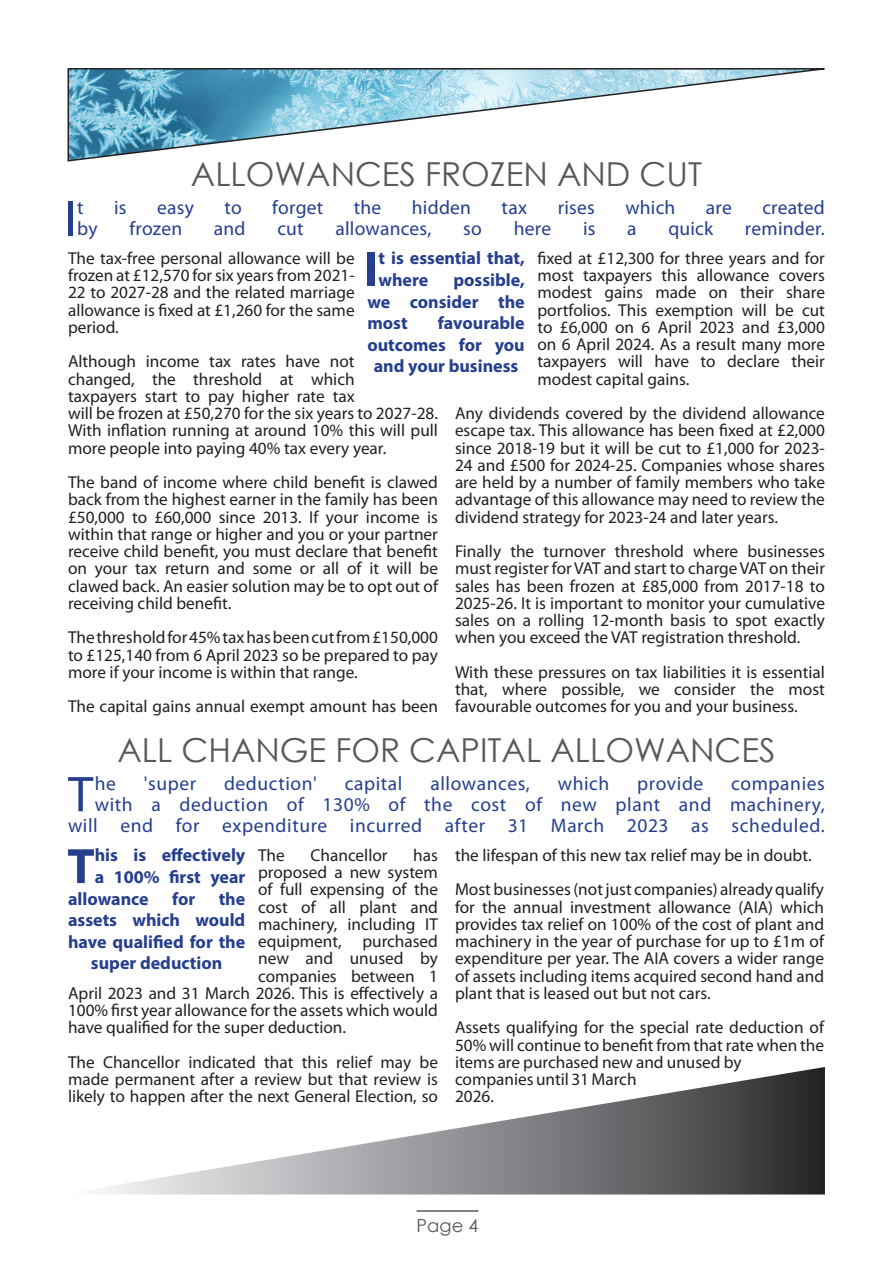
<style>
.page{position:relative;width:893px;height:1263px;background:#fff}
.page>*{position:absolute;margin:0;border:0;box-sizing:border-box;transform-origin:0 0}
.t1{font:50.7px "Myriad Pro";color:#253f8e}
.t2{font:700 50.1px "Myriad Pro";color:#253f8e}
.t3{font:33px "Century Gothic";color:#57585a}
.t4{font:19.5px/21px "Myriad Pro";letter-spacing:.03em;color:#253f8e;text-align:right}
.t5{font:19.5px "Myriad Pro";letter-spacing:.01em;color:#253f8e}
.t6{font:700 18px/21.6px "Myriad Pro";color:#253f8e}
.t7{font:18px "Century Gothic";color:#57585a}
.t8{font:17.25px/17.2px "Myriad Pro";color:#231f20;text-align:justify}
</style>
<div class="page">
<hr style="left:417px;top:1210px;width:61px;height:2px;background:#57585a">
<svg style="left:67px;top:68px;width:758px;height:94px"></svg>
<svg style="left:100px;top:1067px;width:725px;height:128px"></svg>
<p class="t3" style="left:191px;top:151px;width:513px">ALLOWANCES FROZEN AND CUT</p>
<p class="t1" style="left:64px;top:187px;width:14px">I</p>
<p class="t4" style="left:77px;top:197px;width:8px">t</p>
<p class="t4" style="left:114px;top:197px;width:14px">is</p>
<p class="t4" style="left:157px;top:197px;width:38px">easy</p>
<p class="t4" style="left:225px;top:197px;width:19px">to</p>
<p class="t4" style="left:272px;top:197px;width:53px">forget</p>
<p class="t4" style="left:354px;top:197px;width:29px">the</p>
<p class="t4" style="left:412px;top:197px;width:61px">hidden</p>
<p class="t4" style="left:502px;top:197px;width:27px">tax</p>
<p class="t4" style="left:558px;top:197px;width:39px">rises</p>
<p class="t4" style="left:625px;top:197px;width:52px">which</p>
<p class="t4" style="left:706px;top:197px;width:27px">are</p>
<p class="t5" style="left:762px;top:196px;width:64px">created</p>
<p class="t4" style="left:77px;top:218px;width:22px">by</p>
<p class="t4" style="left:129px;top:218px;width:54px">frozen</p>
<p class="t4" style="left:214px;top:218px;width:33px">and</p>
<p class="t4" style="left:277px;top:218px;width:28px">cut</p>
<p class="t5" style="left:335px;top:217px;width:98px">allowances,</p>
<p class="t4" style="left:463px;top:218px;width:20px">so</p>
<p class="t4" style="left:514px;top:218px;width:39px">here</p>
<p class="t4" style="left:583px;top:218px;width:14px">is</p>
<p class="t4" style="left:627px;top:218px;width:11px">a</p>
<p class="t4" style="left:668px;top:218px;width:46px">quick</p>
<p class="t4" style="left:745px;top:218px;width:81px">reminder.</p>
<p class="t2" style="left:364px;top:236px;width:16px">I</p>
<p class="t6" style="left:378px;top:247px;width:148px">t is essential that, where</p>
<p class="t8" style="left:68px;top:249px;width:288px">The tax-free personal allowance will be frozen at £12,570 for six years from 2021- 22 to 2027-28 and the related marriage allowance is fixed at £1,260 for the same period.</p>
<p class="t8" style="left:68px;top:353px;width:371px;text-align:left">Although income tax rates have not<br>changed, the threshold at which<br>taxpayers start to pay higher rate tax<br>will be frozen at £50,270 for the six years to 2027-28.<br>With inflation running at around 10% this will pull more people into paying 40% tax every year.</p>
<p class="t8" style="left:68px;top:473px;width:371px">The band of income where child benefit is clawed back from the highest earner in the family has been £50,000 to £60,000 since 2013. If your income is within that range or higher and you or your partner receive child benefit, you must declare that benefit on your tax return and some or all of it will be clawed back. An easier solution may be to opt out of receiving child benefit.</p>
<p class="t8" style="left:68px;top:629px;width:371px">The threshold for 45% tax has been cut from £150,000 to £125,140 from 6 April 2023 so be prepared to pay more if your income is within that range.</p>
<p class="t8" style="left:68px;top:698px;width:371px">The capital gains annual exempt amount has been</p>
<p class="t8" style="left:537px;top:249px;width:289px">fixed at £12,300 for three years and for most taxpayers this allowance covers modest gains made on their share portfolios. This exemption will be cut to £6,000 on 6 April 2023 and £3,000 on 6 April 2024. As a result many more taxpayers will have to declare their modest capital gains.</p>
<p class="t8" style="left:455px;top:404px;width:371px">Any dividends covered by the dividend allowance escape tax. This allowance has been fixed at £2,000 since 2018-19 but it will be cut to £1,000 for 2023- 24 and £500 for 2024-25. Companies whose shares are held by a number of family members who take advantage of this allowance may need to review the dividend strategy for 2023-24 and later years.</p>
<p class="t8" style="left:455px;top:542px;width:371px">Finally the turnover threshold where businesses must register for VAT and start to charge VAT on their sales has been frozen at £85,000 from 2017-18 to 2025-26. It is important to monitor your cumulative sales on a rolling 12-month basis to spot exactly when you exceed the VAT registration threshold.</p>
<p class="t8" style="left:455px;top:663px;width:371px">With these pressures on tax liabilities it is essential that, where possible, we consider the most favourable outcomes for you and your business.</p>
<p class="t6" style="left:367px;top:269px;width:159px;text-align:justify;text-indent:86px">possible, we consider the most</p>
<p class="t6" style="left:438px;top:312px;width:88px">favourable</p>
<p class="t6" style="left:367px;top:333px;width:159px">outcomes for you</p>
<p class="t6" style="left:374px;top:355px;width:146px">and your business</p>
<p class="t3" style="left:118px;top:727px;width:659px">ALL CHANGE FOR CAPITAL ALLOWANCES</p>
<p class="t1" style="left:68px;top:763px;width:27px">T</p>
<p class="t4" style="left:95px;top:773px;width:23px">he</p>
<p class="t4" style="left:144px;top:773px;width:54px">'super</p>
<p class="t4" style="left:224px;top:773px;width:94px">deduction'</p>
<p class="t4" style="left:345px;top:773px;width:59px">capital</p>
<p class="t4" style="left:430px;top:773px;width:101px">allowances,</p>
<p class="t4" style="left:558px;top:773px;width:53px">which</p>
<p class="t4" style="left:637px;top:773px;width:68px">provide</p>
<p class="t4" style="left:68px;top:773px;width:758px">companies<br>with a deduction of 130% of the cost of new plant and machinery, will end for expenditure incurred after 31 March 2023 as scheduled.</p>
<p class="t2" style="left:67px;top:833px;width:29px">T</p>
<p class="t6" style="left:95px;top:844px;width:152px">his is effectively</p>
<p class="t8" style="left:455px;top:846px;width:358px">the lifespan of this new tax relief may be in doubt.</p>
<p class="t8" style="left:455px;top:881px;width:371px">Most businesses (not just companies) already qualify for the annual investment allowance (AIA) which provides tax relief on 100% of the cost of plant and machinery in the year of purchase for up to £1m of expenditure per year. The AIA covers a wider range of assets including items acquired second hand and plant that is leased out but not cars.</p>
<p class="t8" style="left:455px;top:1019px;width:371px;text-align:left">Assets qualifying for the special rate deduction of 50% will continue to benefit from that rate when the items are purchased new and unused by companies until 31 March<br>2026.</p>
<p class="t8" style="left:258px;top:846px;width:28px">The</p>
<p class="t8" style="left:311px;top:846px;width:78px">Chancellor</p>
<p class="t8" style="left:413px;top:846px;width:26px">has</p>
<p class="t8" style="left:258px;top:863px;width:181px">proposed a new system</p>
<p class="t8" style="left:258px;top:881px;width:181px">of full expensing of the</p>
<p class="t8" style="left:258px;top:898px;width:181px">cost of all plant and</p>
<p class="t8" style="left:258px;top:915px;width:181px">machinery, including IT</p>
<p class="t8" style="left:258px;top:932px;width:181px">equipment, purchased</p>
<p class="t8" style="left:258px;top:950px;width:181px">new and unused by</p>
<p class="t8" style="left:258px;top:967px;width:181px">companies between 1</p>
<p class="t8" style="left:68px;top:984px;width:371px">April 2023 and 31 March 2026. This is effectively a</p>
<p class="t8" style="left:68px;top:1001px;width:371px">100% first year allowance for the assets which would</p>
<p class="t8" style="left:68px;top:1019px;width:280px">have qualified for the super deduction.</p>
<p class="t8" style="left:68px;top:1053px;width:371px">The Chancellor indicated that this relief may be made permanent after a review but that review is likely to happen after the next General Election, so</p>
<p class="t6" style="left:95px;top:865px;width:152px">a 100% first year</p>
<p class="t6" style="left:68px;top:887px;width:82px">allowance</p>
<p class="t6" style="left:172px;top:887px;width:25px">for</p>
<p class="t6" style="left:219px;top:887px;width:28px">the</p>
<p class="t6" style="left:68px;top:909px;width:179px">assets which would</p>
<p class="t6" style="left:68px;top:930px;width:179px">have qualified for the</p>
<p class="t6" style="left:91px;top:952px;width:133px">super deduction</p>
<p class="t7" style="left:417px;top:1212px;width:63px">Page 4</p>
</div>
